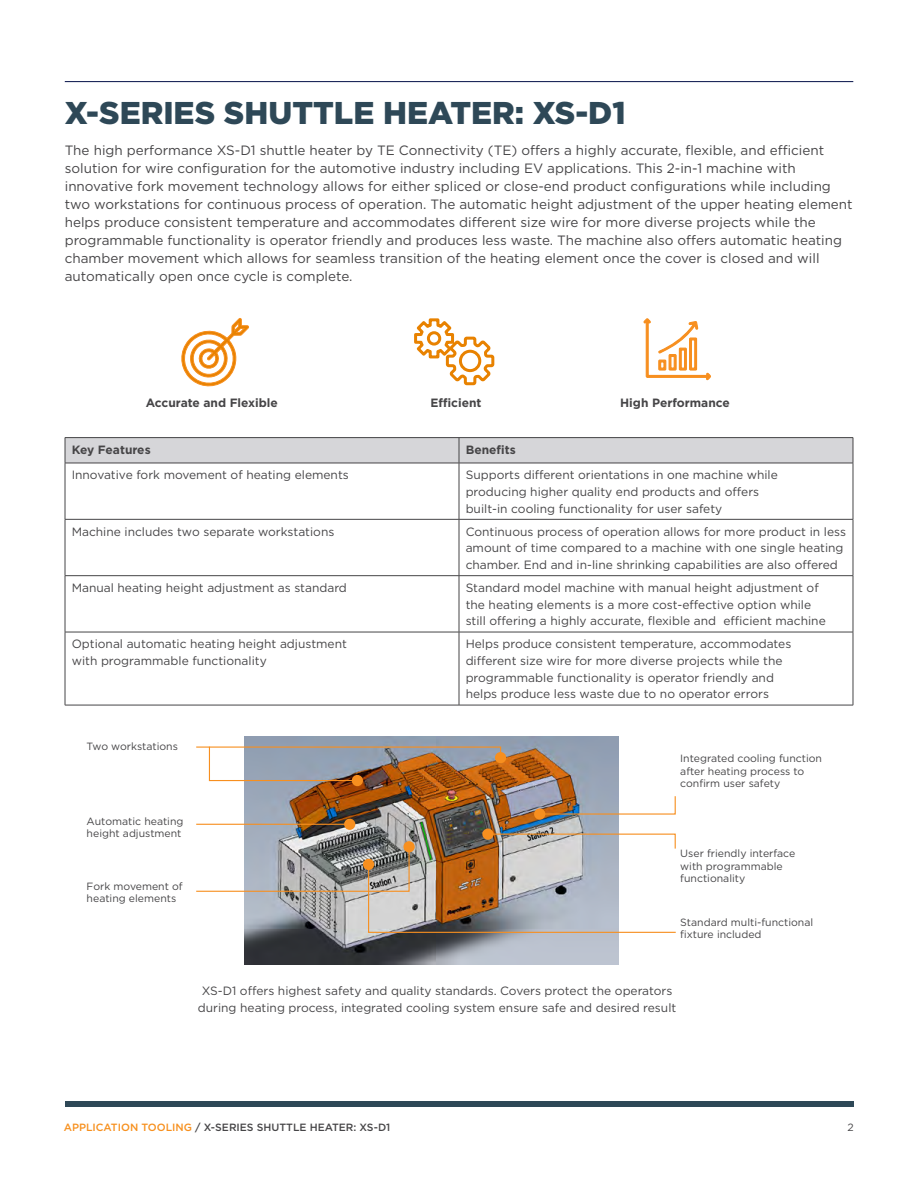
<style>
.page{position:relative;width:918px;height:1188px;background:#fff}
.page>*{position:absolute;margin:0;border:0;box-sizing:border-box;transform-origin:0 0}
.t1{font:900 31.5px "Gotham";color:#2e4857}
.t2{font:13.5px/18px "Gotham";color:#464547}
.t3{font:12px/16.6px "Gotham";color:#464547}
.t4{font:700 12px "Gotham";color:#464547}
.t5{font:10.5px/12.6px "Gotham";color:#464547}
.t6{font:500 10.5px "Gotham";color:#464547}
.s1{color:#f7901e}
</style>
<div class="page">
<hr style="left:65px;top:81px;width:788px;height:1px;background:#1e295b">
<div style="left:65px;top:1101px;width:788px;height:6px;background:#2e4857"></div>
<svg style="left:414px;top:318px;width:81px;height:68px"></svg>
<svg style="left:181px;top:318px;width:68px;height:69px"></svg>
<svg style="left:643px;top:318px;width:68px;height:63px"></svg>
<div style="left:65px;top:438px;width:394px;height:25px;background:#d6d6d9"></div>
<div style="left:459px;top:438px;width:394px;height:25px;background:#d6d6d9"></div>
<hr style="left:65px;top:437px;width:394px;height:1px;background:#464547">
<svg style="left:65px;top:438px;width:1px;height:25px"></svg>
<hr style="left:459px;top:437px;width:394px;height:1px;background:#464547">
<svg style="left:459px;top:438px;width:1px;height:25px"></svg>
<svg style="left:853px;top:438px;width:1px;height:25px"></svg>
<hr style="left:65px;top:463px;width:394px;height:1px;background:#464547">
<hr style="left:65px;top:463px;width:1px;height:56px;background:#464547">
<hr style="left:459px;top:463px;width:394px;height:1px;background:#464547">
<hr style="left:459px;top:463px;width:1px;height:56px;background:#464547">
<hr style="left:853px;top:463px;width:1px;height:56px;background:#464547">
<hr style="left:65px;top:519px;width:394px;height:1px;background:#464547">
<hr style="left:65px;top:520px;width:1px;height:55px;background:#464547">
<hr style="left:459px;top:519px;width:394px;height:1px;background:#464547">
<hr style="left:459px;top:520px;width:1px;height:55px;background:#464547">
<hr style="left:853px;top:520px;width:1px;height:55px;background:#464547">
<hr style="left:65px;top:575px;width:394px;height:1px;background:#464547">
<hr style="left:65px;top:576px;width:1px;height:56px;background:#464547">
<hr style="left:459px;top:575px;width:394px;height:1px;background:#464547">
<hr style="left:459px;top:576px;width:1px;height:56px;background:#464547">
<hr style="left:853px;top:576px;width:1px;height:56px;background:#464547">
<hr style="left:65px;top:632px;width:394px;height:1px;background:#464547">
<hr style="left:65px;top:632px;width:1px;height:73px;background:#464547">
<hr style="left:459px;top:632px;width:394px;height:1px;background:#464547">
<hr style="left:459px;top:632px;width:1px;height:73px;background:#464547">
<hr style="left:853px;top:632px;width:1px;height:73px;background:#464547">
<hr style="left:65px;top:705px;width:394px;height:1px;background:#464547">
<hr style="left:459px;top:705px;width:394px;height:1px;background:#464547">
<img style="left:244px;top:736px;width:375px;height:228px">
<div style="left:482px;top:829px;width:12px;height:11px;background:#f78f1f;border-radius:50%"></div>
<svg style="left:539px;top:795px;width:137px;height:20px"></svg>
<div style="left:534px;top:808px;width:11px;height:12px;background:#f78f1f;border-radius:50%"></div>
<div style="left:352px;top:775px;width:11px;height:11px;background:#f78f1f;border-radius:50%"></div>
<hr style="left:196px;top:824px;width:154px;height:1px;background:#f78f1f">
<div style="left:344px;top:819px;width:11px;height:11px;background:#f78f1f;border-radius:50%"></div>
<img style="left:196px;top:746px;width:306px;height:36px">
<div style="left:495px;top:752px;width:11px;height:11px;background:#f78f1f;border-radius:50%"></div>
<svg style="left:196px;top:833px;width:480px;height:100px"></svg>
<div style="left:363px;top:859px;width:11px;height:11px;background:#f78f1f;border-radius:50%"></div>
<h1 class="t1" style="left:65px;top:91px;width:562px">X-SERIES SHUTTLE HEATER: XS-D1</h1>
<p class="t2" style="left:65px;top:141px;width:789px">The high performance XS-D1 shuttle heater by TE Connectivity (TE) offers a highly accurate, flexible, and efficient solution for wire configuration for the automotive industry including EV applications. This 2-in-1 machine with innovative fork movement technology allows for either spliced or close-end product configurations while including two workstations for continuous process of operation. The automatic height adjustment of the upper heating element helps produce consistent temperature and accommodates different size wire for more diverse projects while the programmable functionality is operator friendly and produces less waste. The machine also offers automatic heating chamber movement which allows for seamless transition of the heating element once the cover is closed and will automatically open once cycle is complete.</p>
<p class="t4" style="left:146px;top:395px;width:134px">Accurate and Flexible</p>
<p class="t4" style="left:430px;top:395px;width:53px">Efficient</p>
<p class="t4" style="left:620px;top:395px;width:111px">High Performance</p>
<p class="t4" style="left:72px;top:442px;width:81px">Key Features</p>
<p class="t4" style="left:466px;top:442px;width:52px">Benefits</p>
<p class="t3" style="left:72px;top:466px;width:279px">Innovative fork movement of heating elements</p>
<p class="t3" style="left:466px;top:466px;width:314px">Supports different orientations in one machine while producing higher quality end products and offers built-in cooling functionality for user safety</p>
<p class="t3" style="left:72px;top:523px;width:264px">Machine includes two separate workstations</p>
<p class="t3" style="left:466px;top:523px;width:382px">Continuous process of operation allows for more product in less amount of time compared to a machine with one single heating chamber. End and in-line shrinking capabilities are also offered</p>
<p class="t3" style="left:72px;top:579px;width:277px">Manual heating height adjustment as standard</p>
<p class="t3" style="left:466px;top:579px;width:362px">Standard model machine with manual height adjustment of the heating elements is a more cost-effective option while still offering a highly accurate, flexible and efficient machine</p>
<p class="t3" style="left:72px;top:635px;width:277px">Optional automatic heating height adjustment with programmable functionality</p>
<p class="t3" style="left:466px;top:635px;width:327px">Helps produce consistent temperature, accommodates different size wire for more diverse projects while the programmable functionality is operator friendly and helps produce less waste due to no operator errors</p>
<p class="t5" style="left:87px;top:740px;width:93px">Two workstations</p>
<p class="t5" style="left:87px;top:815px;width:98px;line-height:12px">Automatic heating height adjustment</p>
<p class="t5" style="left:87px;top:880px;width:98px;line-height:12px">Fork movement of heating elements</p>
<p class="t5" style="left:680px;top:752px;width:143px">Integrated cooling function after heating process to confirm user safety</p>
<p class="t5" style="left:680px;top:847px;width:117px">User friendly interface with programmable functionality</p>
<p class="t5" style="left:680px;top:916px;width:135px">Standard multi-functional fixture included</p>
<p class="t3" style="left:198px;top:982px;width:480px;text-align:center">XS-D1 offers highest safety and quality standards. Covers protect the operators during heating process, integrated cooling system ensure safe and desired result</p>
<p class="t6" style="left:64px;top:1120px;width:328px"><span class="s1">APPLICATION TOOLING</span> / X-SERIES SHUTTLE HEATER: XS-D1</p>
<p class="t5" style="left:848px;top:1121px;width:8px">2</p>
</div>
